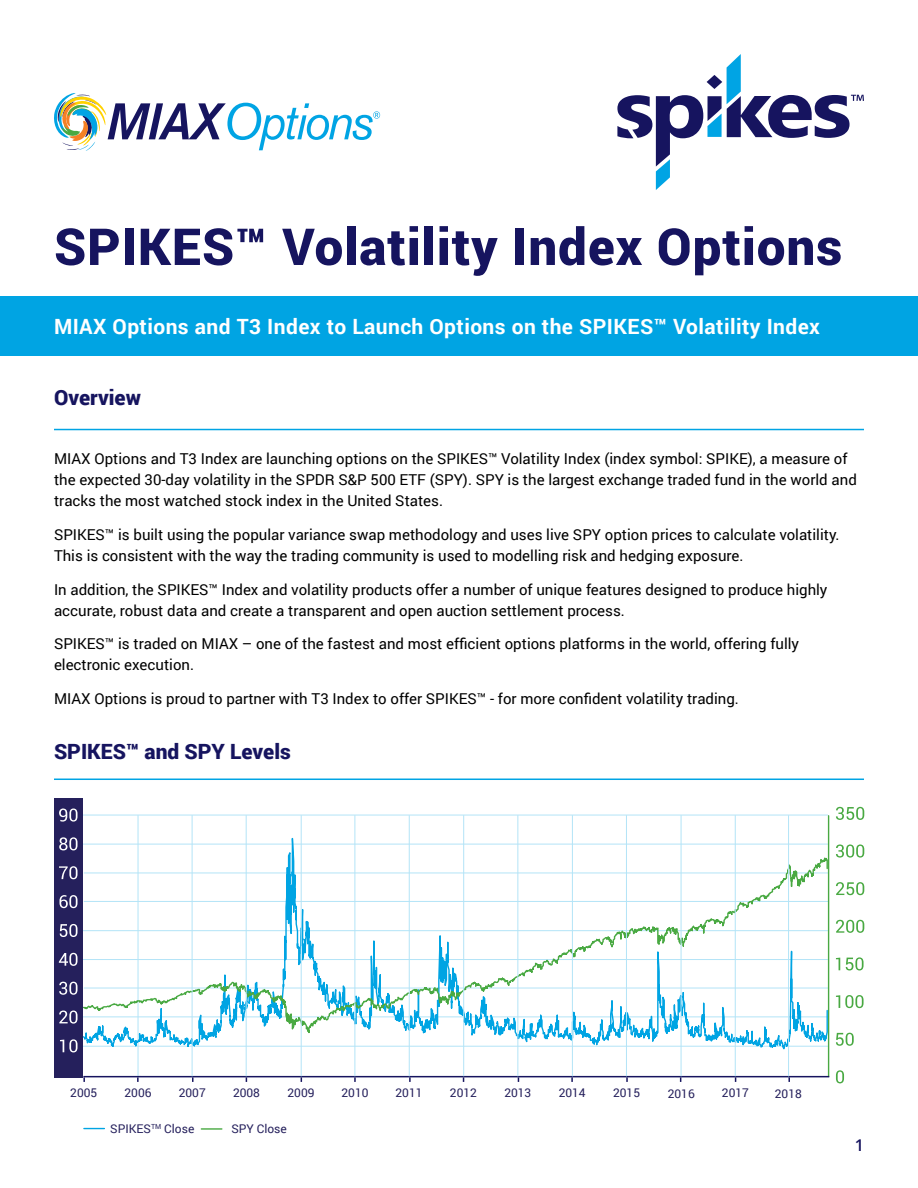
<style>
.page{position:relative;width:918px;height:1188px;background:#fff}
.page>*{position:absolute;margin:0;border:0;box-sizing:border-box;transform-origin:0 0}
.t1{font:900 51px "Roboto";letter-spacing:.02em;color:#16145f}
.t2{font:700 21px "Roboto";letter-spacing:.02em;color:#fff}
.t3{font:900 21px "Roboto";color:#16145f}
.t4{font:600 16.2px "Open Sans";color:#16145f}
.t5{font:15px/21px "Roboto";color:#000}
.t6{font:12px "Roboto";color:#25205c}
</style>
<div class="page">
<hr style="left:138px;top:815px;width:1px;height:261px;background:#b3e4f7">
<div style="left:0;top:296px;width:918px;height:60px;background:#00a4e3"></div>
<div style="left:54px;top:798px;width:29px;height:280px;background:#25205c"></div>
<hr style="left:828px;top:816px;width:1px;height:260px;background:#49a942">
<svg style="left:84px;top:1128px;width:20px;height:1px"></svg>
<hr style="left:201px;top:1128px;width:21px;height:2px;background:#49a942">
<svg style="left:59px;top:809px;width:19px;height:13px"></svg>
<svg style="left:59px;top:837px;width:19px;height:13px"></svg>
<svg style="left:59px;top:866px;width:19px;height:13px"></svg>
<svg style="left:60px;top:895px;width:18px;height:13px"></svg>
<svg style="left:60px;top:924px;width:18px;height:13px"></svg>
<svg style="left:59px;top:953px;width:19px;height:13px"></svg>
<svg style="left:59px;top:982px;width:19px;height:13px"></svg>
<svg style="left:59px;top:1011px;width:19px;height:13px"></svg>
<svg style="left:60px;top:1039px;width:18px;height:13px"></svg>
<svg style="left:836px;top:807px;width:28px;height:13px"></svg>
<svg style="left:836px;top:844px;width:28px;height:14px"></svg>
<svg style="left:836px;top:882px;width:28px;height:13px"></svg>
<svg style="left:836px;top:920px;width:28px;height:13px"></svg>
<svg style="left:836px;top:957px;width:28px;height:13px"></svg>
<svg style="left:836px;top:995px;width:28px;height:13px"></svg>
<svg style="left:836px;top:1033px;width:18px;height:13px"></svg>
<svg style="left:836px;top:1070px;width:8px;height:13px"></svg>
<hr style="left:54px;top:429px;width:810px;height:1px;background:#00a4e4">
<hr style="left:54px;top:779px;width:810px;height:1px;background:#00a4e4">
<svg style="left:82px;top:778px;width:747px;height:288px"></svg>
<svg style="left:82px;top:854px;width:747px;height:181px"></svg>
<svg style="left:54px;top:93px;width:326px;height:58px"></svg>
<svg style="left:617px;top:54px;width:247px;height:136px"></svg>
<hr style="left:83px;top:1076px;width:746px;height:1px;background:#16145f">
<svg style="left:137px;top:1077px;width:4px;height:5px"></svg>
<hr style="left:192px;top:815px;width:1px;height:261px;background:#b3e4f7">
<hr style="left:246px;top:815px;width:1px;height:261px;background:#b3e4f7">
<hr style="left:301px;top:815px;width:1px;height:261px;background:#b3e4f7">
<hr style="left:355px;top:815px;width:1px;height:261px;background:#b3e4f7">
<hr style="left:409px;top:815px;width:1px;height:261px;background:#b3e4f7">
<hr style="left:463px;top:815px;width:1px;height:261px;background:#b3e4f7">
<hr style="left:518px;top:815px;width:1px;height:261px;background:#b3e4f7">
<hr style="left:572px;top:815px;width:1px;height:261px;background:#b3e4f7">
<hr style="left:626px;top:815px;width:1px;height:261px;background:#b3e4f7">
<hr style="left:681px;top:815px;width:1px;height:261px;background:#b3e4f7">
<hr style="left:735px;top:815px;width:1px;height:261px;background:#b3e4f7">
<hr style="left:788px;top:815px;width:1px;height:261px;background:#b3e4f7">
<h1 class="t1" style="left:54px;top:211px;width:790px">SPIKES™ Volatility Index Options</h1>
<h2 class="t2" style="left:54px;top:312px;width:768px">MIAX Options and T3 Index to Launch Options on the SPIKES™ Volatility Index</h2>
<h2 class="t3" style="left:54px;top:383px;width:88px">Overview</h2>
<p class="t5" style="left:54px;top:448px;width:804px">MIAX Options and T3 Index are launching options on the SPIKES™ Volatility Index (index symbol: SPIKE), a measure of the expected 30-day volatility in the SPDR S&amp;P 500 ETF (SPY). SPY is the largest exchange traded fund in the world and tracks the most watched stock index in the United States.</p>
<p class="t5" style="left:54px;top:523px;width:787px">SPIKES™ is built using the popular variance swap methodology and uses live SPY option prices to calculate volatility.<br>This is consistent with the way the trading community is used to modelling risk and hedging exposure.</p>
<p class="t5" style="left:54px;top:578px;width:775px">In addition, the SPIKES™ Index and volatility products offer a number of unique features designed to produce highly accurate, robust data and create a transparent and open auction settlement process.</p>
<p class="t5" style="left:54px;top:633px;width:747px">SPIKES™ is traded on MIAX – one of the fastest and most efficient options platforms in the world, offering fully electronic execution.</p>
<p class="t5" style="left:54px;top:688px;width:686px">MIAX Options is proud to partner with T3 Index to offer SPIKES™ - for more confident volatility trading.</p>
<h2 class="t3" style="left:54px;top:737px;width:238px">SPIKES™ and SPY Levels</h2>
<p class="t6" style="left:70px;top:1085px;width:29px">2005</p>
<p class="t6" style="left:125px;top:1085px;width:29px">2006</p>
<p class="t6" style="left:179px;top:1085px;width:29px">2007</p>
<p class="t6" style="left:233px;top:1085px;width:29px">2008</p>
<p class="t6" style="left:288px;top:1085px;width:29px">2009</p>
<p class="t6" style="left:342px;top:1085px;width:29px">2010</p>
<p class="t6" style="left:396px;top:1085px;width:29px">2011</p>
<p class="t6" style="left:450px;top:1085px;width:29px">2012</p>
<p class="t6" style="left:504px;top:1085px;width:29px">2013</p>
<p class="t6" style="left:559px;top:1085px;width:29px">2014</p>
<p class="t6" style="left:613px;top:1085px;width:29px">2015</p>
<p class="t6" style="left:668px;top:1086px;width:29px">2016</p>
<p class="t6" style="left:722px;top:1085px;width:29px">2017</p>
<p class="t6" style="left:775px;top:1086px;width:29px">2018</p>
<p class="t6" style="left:110px;top:1121px;width:86px">SPIKES<sup>TM</sup> Close</p>
<p class="t6" style="left:231px;top:1121px;width:57px">SPY Close</p>
<p class="t4" style="left:855px;top:1134px;width:11px">1</p>
</div>
